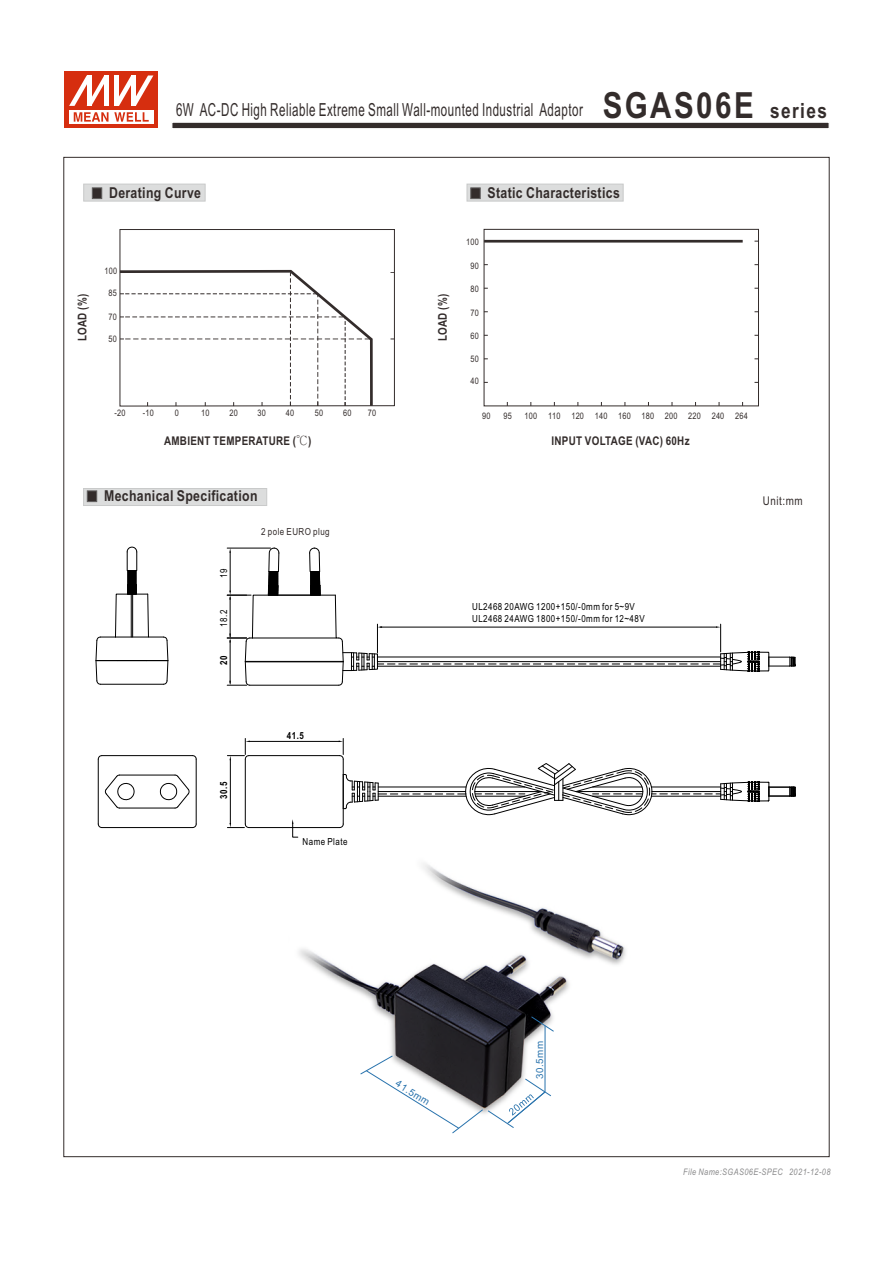
<style>
.page{position:relative;width:893px;height:1263px;background:#fff}
.page>*{position:absolute;margin:0;border:0;box-sizing:border-box;transform-origin:0 0}
.t1{font:18px "Arial Narrow";letter-spacing:.035em;color:#332c2b;scale:.79 1}
.t2{font:700 15px "Arial Narrow";letter-spacing:.025em;color:#332c2b}
.t3{font:700 12px "Arial Narrow";letter-spacing:.025em;color:#332c2b}
.t4{font:12px "Arial Narrow";letter-spacing:.045em;color:#332c2b}
.t5{font:9.75px/11.1px "Arial Narrow";letter-spacing:.045em;color:#000}
.t6{font:9.75px "Arial Narrow";letter-spacing:.045em;color:#332c2b}
.t7{font:9.75px "Arial";color:#2973ad}
.t8{font:700 9.75px "Arial Narrow";color:#000}
.t9{font:9px "Arial Narrow";letter-spacing:.025em;color:#332c2b}
.t10{font:italic 9px "Arial Narrow";letter-spacing:.045em;color:#8b8b8c}
.s1{font-weight:700;font-size:36px}
.s2{font-weight:700;font-size:21px}
.s3{font-family:"Adobe Ming Std";font-weight:300}
</style>
<div class="page">
<img style="left:299px;top:863px;width:327px;height:192px">
<svg style="left:531px;top:1016px;width:23px;height:16px"></svg>
<hr style="left:545px;top:1026px;width:1px;height:66px;background:#2973ad">
<svg style="left:360px;top:1055px;width:191px;height:78px"></svg>
<svg style="left:83px;top:184px;width:122px;height:17px;background:#d1d2d2"></svg>
<svg style="left:467px;top:184px;width:156px;height:17px;background:#d3d4d4"></svg>
<svg style="left:83px;top:488px;width:184px;height:18px;background:#d4d4d4"></svg>
<div style="left:120px;top:229px;width:275px;height:177px;border:1px solid #332c2b"></div>
<div style="left:484px;top:229px;width:275px;height:177px;border:1px solid #332c2b"></div>
<hr style="left:484px;top:240px;width:259px;height:3px;background:#332c2b">
<hr style="left:343px;top:759px;width:1px;height:65px;background:#000">
<hr style="left:249px;top:755px;width:91px;height:1px;background:#000">
<hr style="left:249px;top:827px;width:91px;height:1px;background:#000">
<hr style="left:245px;top:759px;width:1px;height:65px;background:#000">
<hr style="left:230px;top:760px;width:1px;height:64px;background:#000">
<svg style="left:227px;top:823px;width:22px;height:5px"></svg>
<hr style="left:249px;top:741px;width:91px;height:1px;background:#000">
<svg style="left:227px;top:738px;width:23px;height:22px"></svg>
<svg style="left:339px;top:738px;width:457px;height:77px"></svg>
<div style="left:343px;top:652px;width:9px;height:19px;border:1px solid #000"></div>
<svg style="left:351px;top:624px;width:444px;height:48px"></svg>
<svg style="left:227px;top:547px;width:117px;height:139px"></svg>
<svg style="left:96px;top:546px;width:72px;height:139px"></svg>
<svg style="left:292px;top:819px;width:6px;height:18px"></svg>
<hr style="left:98px;top:759px;width:1px;height:65px;background:#000">
<hr style="left:102px;top:827px;width:91px;height:1px;background:#000">
<hr style="left:102px;top:755px;width:91px;height:1px;background:#000">
<hr style="left:196px;top:759px;width:1px;height:65px;background:#000">
<hr style="left:119px;top:808px;width:56px;height:1px;background:#000">
<hr style="left:119px;top:775px;width:56px;height:1px;background:#000">
<svg style="left:160px;top:775px;width:29px;height:33px"></svg>
<svg style="left:105px;top:775px;width:30px;height:33px"></svg>
<svg style="left:172px;top:122px;width:657px;height:7px;background:#65605f"></svg>
<div style="left:65px;top:72px;width:93px;height:56px;background:#d62e0f"></div>
<div style="left:69px;top:110px;width:84px;height:13px;background:#fefefe"></div>
<svg style="left:74px;top:112px;width:75px;height:10px"></svg>
<svg style="left:69px;top:75px;width:84px;height:31px"></svg>
<svg style="left:119px;top:269px;width:255px;height:138px"></svg>
<h1 class="t1" style="left:176px;top:103px;width:826px">6W AC-DC High Reliable Extreme Small Wall-mounted Industrial Adaptor <span class="s1">SGAS06E</span> <span class="s2">series</span></h1>
<h2 class="t2" style="left:109px;top:188px;width:93px">Derating Curve</h2>
<h2 class="t2" style="left:488px;top:188px;width:134px">Static Characteristics</h2>
<p class="t9" style="left:105px;top:268px;width:14px">100</p>
<p class="t9" style="left:109px;top:290px;width:10px">85</p>
<p class="t9" style="left:109px;top:313px;width:10px">70</p>
<h3 class="t3" style="left:78px;top:341px;width:49px;rotate:-90deg">LOAD (%)</h3>
<h3 class="t3" style="left:438px;top:341px;width:49px;rotate:-90deg">LOAD (%)</h3>
<p class="t9" style="left:109px;top:335px;width:10px">50</p>
<p class="t9" style="left:115px;top:409px;width:13px">-20</p>
<p class="t9" style="left:143px;top:409px;width:13px">-10</p>
<p class="t9" style="left:175px;top:409px;width:6px">0</p>
<p class="t9" style="left:201px;top:409px;width:10px">10</p>
<p class="t9" style="left:230px;top:409px;width:10px">20</p>
<p class="t9" style="left:257px;top:409px;width:10px">30</p>
<p class="t9" style="left:286px;top:409px;width:10px">40</p>
<p class="t9" style="left:315px;top:409px;width:10px">50</p>
<p class="t9" style="left:343px;top:409px;width:10px">60</p>
<p class="t9" style="left:368px;top:409px;width:10px">70</p>
<p class="t9" style="left:466px;top:239px;width:14px">100</p>
<p class="t9" style="left:471px;top:262px;width:10px">90</p>
<p class="t9" style="left:471px;top:286px;width:10px">80</p>
<p class="t9" style="left:471px;top:309px;width:10px">70</p>
<p class="t9" style="left:471px;top:332px;width:10px">60</p>
<p class="t9" style="left:471px;top:356px;width:10px">50</p>
<p class="t9" style="left:471px;top:377px;width:10px">40</p>
<p class="t9" style="left:482px;top:412px;width:10px">90</p>
<p class="t9" style="left:503px;top:412px;width:10px">95</p>
<p class="t9" style="left:525px;top:412px;width:225px">100 110 120 140 160 180 200 220 240 264</p>
<h3 class="t3" style="left:164px;top:436px;width:149px">AMBIENT TEMPERATURE (<span class="s3">℃</span>)</h3>
<h3 class="t3" style="left:551px;top:436px;width:140px">INPUT VOLTAGE (VAC) 60Hz</h3>
<h2 class="t2" style="left:104px;top:491px;width:155px">Mechanical Specification</h2>
<h3 class="t4" style="left:763px;top:496px;width:41px">Unit:mm</h3>
<p class="t5" style="left:219px;top:578px;width:11px;rotate:-90deg">19</p>
<p class="t5" style="left:219px;top:627px;width:18px;rotate:-90deg">18.2</p>
<p class="t8" style="left:220px;top:665px;width:11px;rotate:-90deg">20</p>
<p class="t8" style="left:220px;top:799px;width:18px;rotate:-90deg">30.5</p>
<p class="t6" style="left:261px;top:528px;width:70px">2 pole EURO plug</p>
<p class="t8" style="left:287px;top:732px;width:18px">41.5</p>
<p class="t5" style="left:303px;top:837px;width:46px">Name Plate</p>
<p class="t5" style="left:472px;top:602px;width:174px">UL2468 20AWG 1200+150/-0mm for 5~9V<br>UL2468 24AWG 1800+150/-0mm for 12~48V</p>
<p class="t7" style="left:399px;top:1079px;width:39px;rotate:32deg">41.5mm</p>
<p class="t7" style="left:536px;top:1079px;width:39px;rotate:-90deg">30 5. mm</p>
<p class="t10" style="left:683px;top:1168px;width:149px">File Name:SGAS06E-SPEC 2021-12-08</p>
</div>
